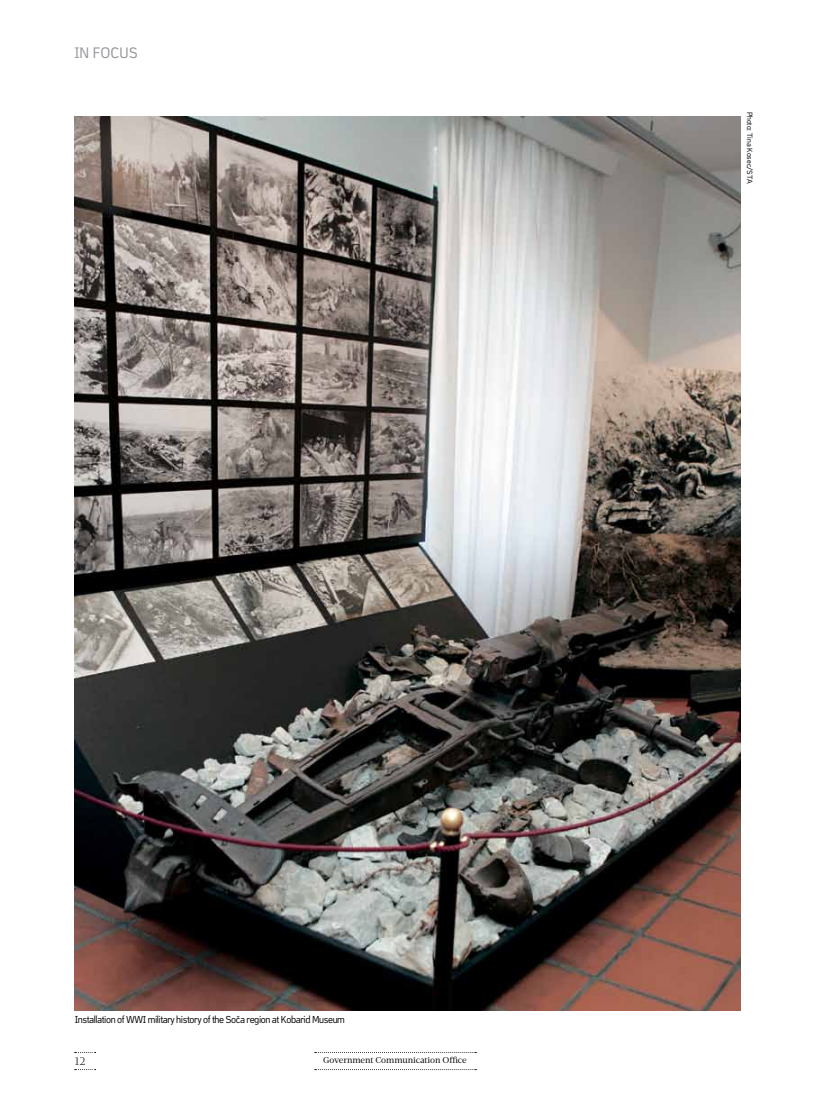
<style>
.page{position:relative;width:815px;height:1099px;background:#fff}
.page>*{position:absolute;margin:0;border:0;box-sizing:border-box;transform-origin:0 0}
.t1{font:15px "Copy";color:#939598}
.t2{font:300 11.25px "Velino Text";color:#000}
.t3{font:10px "Copy";letter-spacing:-.04em;color:#000}
.t4{font:8.75px "Velino Text";letter-spacing:-.005em;color:#000}
.t5{font:7.5px "Copy";color:#000}
</style>
<div class="page">
<svg style="left:315px;top:1052px;width:161px;height:1px"></svg>
<svg style="left:315px;top:1069px;width:161px;height:1px"></svg>
<svg style="left:75px;top:1052px;width:21px;height:1px"></svg>
<svg style="left:75px;top:1069px;width:21px;height:1px"></svg>
<img style="left:74px;top:116px;width:667px;height:894px">
<h1 class="t1" style="left:74px;top:44px;width:65px">in focus</h1>
<p class="t5" style="left:754px;top:112px;width:73px;rotate:90deg">Photo: Tina Kosec/STA</p>
<p class="t3" style="left:75px;top:1013px;width:272px">Installation of WWI military history of the Soča region at Kobarid Museum</p>
<p class="t2" style="left:75px;top:1054px;width:12px">12</p>
<p class="t4" style="left:323px;top:1055px;width:145px">Government Communication Office</p>
</div>
